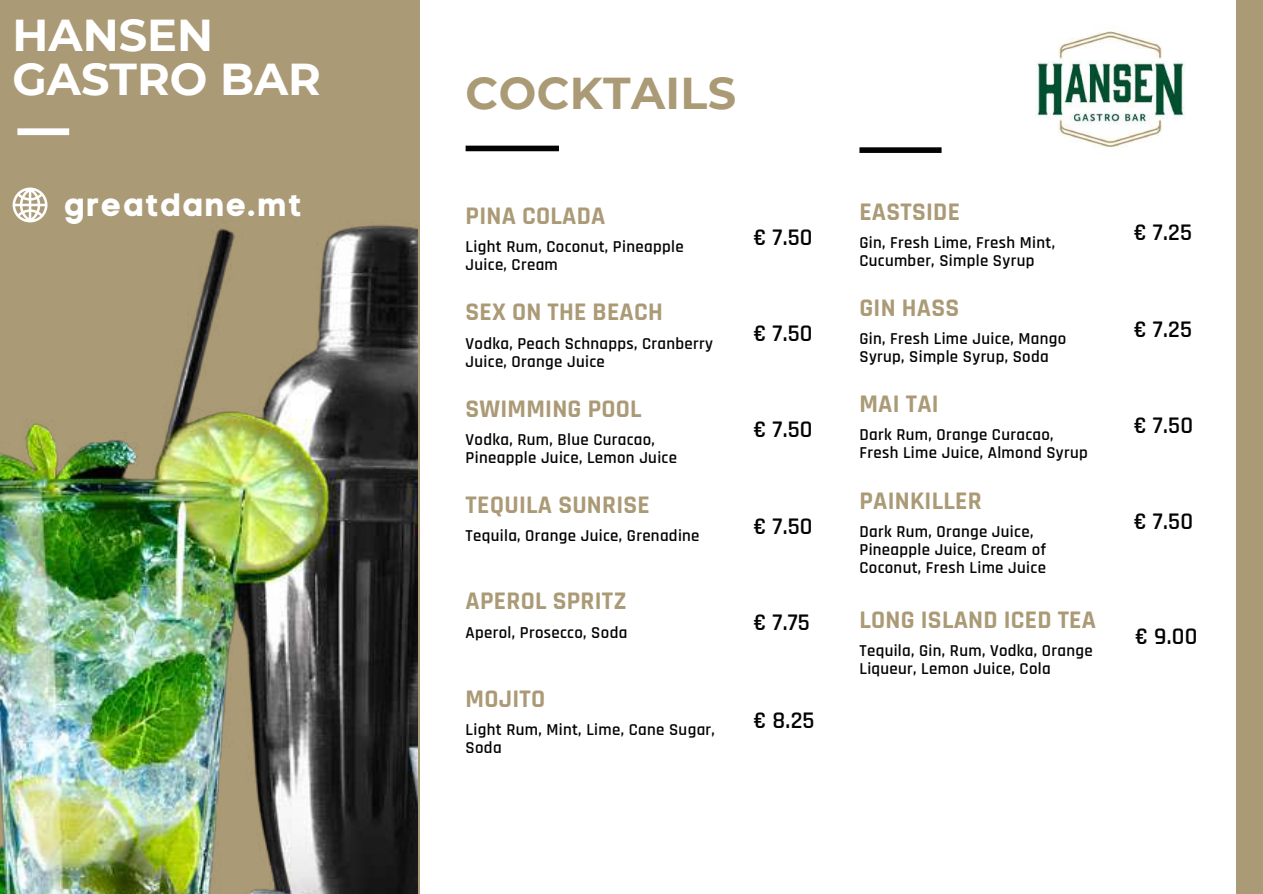
<style>
.page{position:relative;width:1263px;height:894px;background:#fff}
.page>*{position:absolute;margin:0;border:0;box-sizing:border-box;transform-origin:0 0}
.t1{font:700 44.55px/43.8px "Montserrat";color:#fff}
.t2{font:700 44.55px "Montserrat";letter-spacing:.01em;color:#ab9a76}
.t3{font:32.1px "Code Pro Bold LC";letter-spacing:.05em;color:#fff}
.t4{font:700 25.65px "Rajdhani";letter-spacing:.01em;color:#ab9a76}
.t5{font:600 24.15px "Rajdhani";letter-spacing:.01em;color:#030303}
.t6{font:600 16.8px/18px "Rajdhani";letter-spacing:.02em;color:#030303}
</style>
<div class="page">
<div style="left:466px;top:146px;width:93px;height:5px;background:#030303"></div>
<div style="left:859px;top:147px;width:82px;height:6px;background:#030303"></div>
<div style="left:1236px;top:0;width:27px;height:893px;background:#ab9a76"></div>
<div style="left:0;top:0;width:419px;height:893px;background:#ab9a76"></div>
<img style="left:1035px;top:27px;width:150px;height:121px">
<img style="left:0;top:128px;width:417px;height:765px">
<h1 class="t1" style="left:13px;top:13px;width:310px">HANSEN<br>GASTRO BAR</h1>
<h2 class="t3" style="left:65px;top:185px;width:239px">greatdane.mt</h2>
<h1 class="t2" style="left:466px;top:65px;width:272px">COCKTAILS</h1>
<h3 class="t4" style="left:466px;top:200px;width:141px">PINA COLADA</h3>
<p class="t6" style="left:466px;top:238px;width:220px">Light Rum, Coconut, Pineapple<br>Juice, Cream</p>
<h3 class="t4" style="left:466px;top:296px;width:199px">SEX ON THE BEACH</h3>
<p class="t6" style="left:466px;top:334px;width:249px">Vodka, Peach Schnapps, Cranberry<br>Juice, Orange Juice</p>
<h3 class="t4" style="left:466px;top:392px;width:178px">SWIMMING POOL</h3>
<p class="t6" style="left:466px;top:431px;width:213px">Vodka, Rum, Blue Curacao,<br>Pineapple Juice, Lemon Juice</p>
<h3 class="t4" style="left:466px;top:489px;width:186px">TEQUILA SUNRISE</h3>
<p class="t6" style="left:466px;top:527px;width:235px">Tequila, Orange Juice, Grenadine</p>
<h3 class="t4" style="left:466px;top:585px;width:163px">APEROL SPRITZ</h3>
<p class="t6" style="left:466px;top:623px;width:163px">Aperol, Prosecco, Soda</p>
<h3 class="t4" style="left:466px;top:682px;width:81px">MOJITO</h3>
<p class="t6" style="left:466px;top:721px;width:251px">Light Rum, Mint, Lime, Cane Sugar,<br>Soda</p>
<h3 class="t5" style="left:753px;top:222px;width:61px">€ 7.50</h3>
<h3 class="t5" style="left:753px;top:318px;width:61px">€ 7.50</h3>
<h3 class="t5" style="left:753px;top:415px;width:61px">€ 7.50</h3>
<h3 class="t5" style="left:753px;top:511px;width:61px">€ 7.50</h3>
<h3 class="t5" style="left:753px;top:607px;width:58px">€ 7.75</h3>
<h3 class="t5" style="left:753px;top:705px;width:63px">€ 8.25</h3>
<h3 class="t4" style="left:859px;top:196px;width:102px">EASTSIDE</h3>
<p class="t6" style="left:859px;top:234px;width:197px">Gin, Fresh Lime, Fresh Mint,<br>Cucumber, Simple Syrup</p>
<h3 class="t4" style="left:859px;top:292px;width:101px">GIN HASS</h3>
<p class="t6" style="left:859px;top:330px;width:208px">Gin, Fresh Lime Juice, Mango<br>Syrup, Simple Syrup, Soda</p>
<h3 class="t4" style="left:859px;top:388px;width:81px">MAI TAI</h3>
<p class="t6" style="left:859px;top:426px;width:230px">Dark Rum, Orange Curacao,<br>Fresh Lime Juice, Almond Syrup</p>
<h3 class="t4" style="left:859px;top:484px;width:124px">PAINKILLER</h3>
<p class="t6" style="left:859px;top:522px;width:188px">Dark Rum, Orange Juice,<br>Pineapple Juice, Cream of<br>Coconut, Fresh Lime Juice</p>
<h3 class="t4" style="left:859px;top:603px;width:238px">LONG ISLAND ICED TEA</h3>
<p class="t6" style="left:859px;top:642px;width:235px">Tequila, Gin, Rum, Vodka, Orange<br>Liqueur, Lemon Juice, Cola</p>
<h3 class="t5" style="left:1134px;top:218px;width:60px">€ 7.25</h3>
<h3 class="t5" style="left:1134px;top:314px;width:60px">€ 7.25</h3>
<h3 class="t5" style="left:1134px;top:410px;width:61px">€ 7.50</h3>
<h3 class="t5" style="left:1134px;top:506px;width:61px">€ 7.50</h3>
<h3 class="t5" style="left:1135px;top:621px;width:64px">€ 9.00</h3>
</div>
